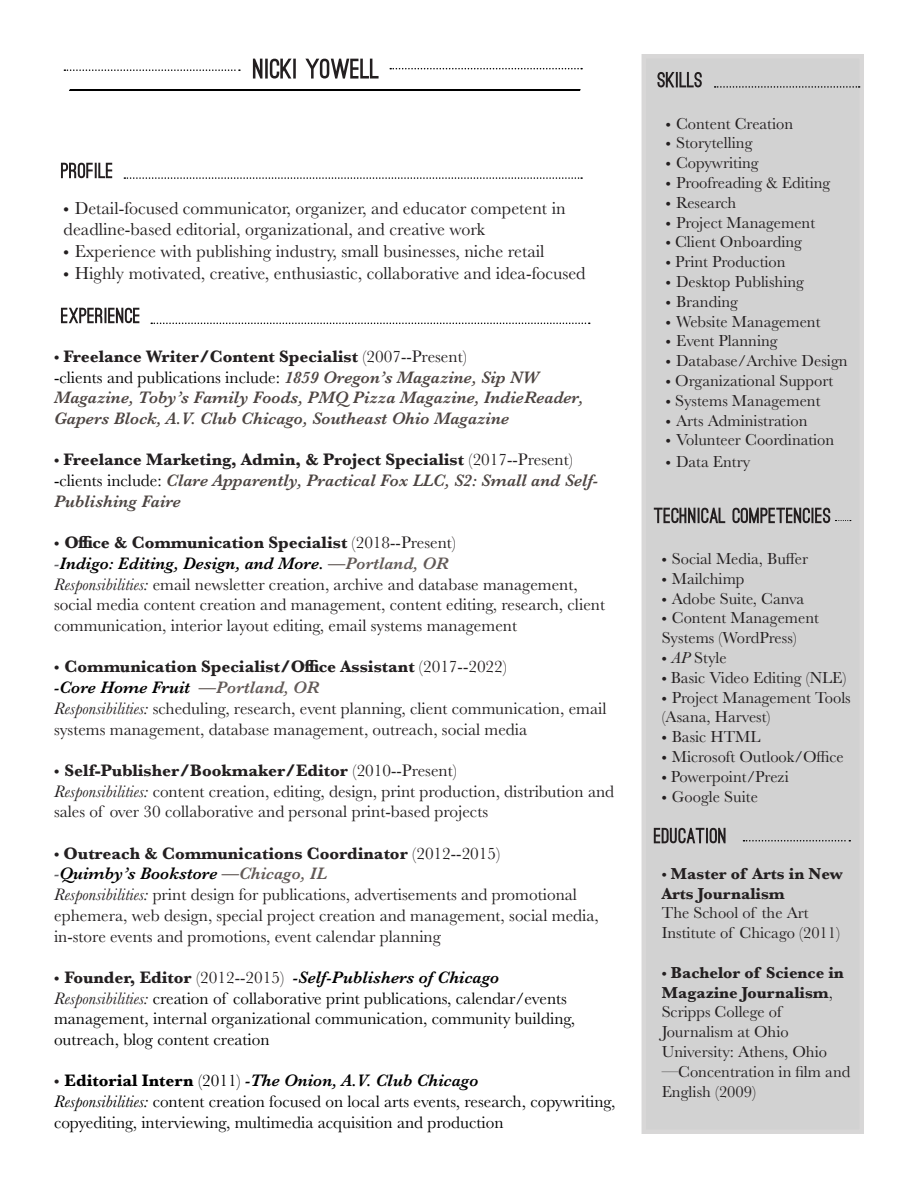
<style>
.page{position:relative;width:918px;height:1188px;background:#fff}
.page>*{position:absolute;margin:0;border:0;box-sizing:border-box;transform-origin:0 0}
.t1{font:18px/21.6px "Baskerville";color:#231f20}
.t2{font:17.25px/20.7px "Baskerville";color:#231f20}
.t3{font:17.25px/20.7px "Baskerville";color:#000}
.t4{font:700 17.25px "Baskerville";color:#231f20}
.t5{font:italic 600 17.25px/20.7px "Baskerville";color:#4d4542}
.t6{font:italic 600 17.25px "Baskerville";color:#000}
.t7{font:16.5px/19.8px "Baskerville";color:#231f20}
.t8{font:700 16.5px/19.8px "Baskerville";color:#231f20}
.s1{font-family:"MT Extra"}
.s2{font-family:"MT Extra";font-weight:400}
.s3{font-weight:400}
.s4{font-weight:400;font-style:normal;color:#000}
.s5{color:#636366}
.s6{color:#625a57}
.s7{font-style:italic}
.s8{font-family:"MT Extra";font-weight:400;font-style:normal;color:#231f20}
.s9{font-weight:700;font-style:normal;color:#231f20}
.s10{font-weight:400;font-style:normal;color:#231f20}
.s11{font-style:italic;color:#231f20}
.s12{font-weight:700;font-style:normal}
.s13{font-weight:400;font-style:normal}
</style>
<div class="page">
<div style="left:644px;top:56px;width:218px;height:1076px;background:#d2d2d2"></div>
<svg style="left:253px;top:59px;width:126px;height:20px"></svg>
<svg style="left:657px;top:72px;width:45px;height:15px"></svg>
<svg style="left:654px;top:828px;width:72px;height:15px"></svg>
<svg style="left:390px;top:68px;width:192px;height:1px"></svg>
<svg style="left:64px;top:69px;width:176px;height:2px"></svg>
<svg style="left:61px;top:163px;width:51px;height:15px"></svg>
<svg style="left:61px;top:308px;width:78px;height:15px"></svg>
<svg style="left:124px;top:177px;width:458px;height:2px"></svg>
<svg style="left:151px;top:323px;width:439px;height:1px"></svg>
<svg style="left:715px;top:86px;width:145px;height:2px"></svg>
<svg style="left:744px;top:840px;width:106px;height:2px"></svg>
<svg style="left:654px;top:508px;width:197px;height:15px"></svg>
<svg style="left:69px;top:89px;width:512px;height:2px"></svg>
<p class="t1" style="left:64px;top:197px;width:504px"><span class="s1">g</span> Detail-focused communicator, organizer, and educator competent in deadline-based editorial, organizational, and creative work</p>
<p class="t1" style="left:64px;top:241px;width:482px"><span class="s1">g</span> Experience with publishing industry, small businesses, niche retail</p>
<p class="t1" style="left:64px;top:262px;width:524px"><span class="s1">g</span> Highly motivated, creative, enthusiastic, collaborative and idea-focused</p>
<p class="t4" style="left:54px;top:344px;width:414px"><span class="s2">g</span> Freelance Writer/Content Specialist <span class="s3">(2007--Present)</span></p>
<p class="t5" style="left:54px;top:367px;width:531px"><span class="s4">-clients and publications include:</span> 1859 Oregon’s Magazine, Sip NW<br>Magazine, Toby’s Family Foods, PMQ Pizza Magazine, IndieReader,<br>Gapers Block, A.V. Club Chicago, Southeast Ohio Magazine</p>
<p class="t4" style="left:54px;top:448px;width:520px"><span class="s2">g</span> Freelance Marketing, Admin, &amp; Project Specialist <span class="s3">(2017--Present)</span></p>
<p class="t5" style="left:54px;top:470px;width:546px"><span class="s4">-clients include:</span> Clare Apparently, Practical Fox LLC, S2: Small and Self-<br>Publishing Faire</p>
<p class="t4" style="left:54px;top:531px;width:404px"><span class="s2">g</span> Office &amp; Communication Specialist <span class="s3">(2018--Present)</span></p>
<p class="t6" style="left:54px;top:552px;width:396px"><span class="s5">-</span>Indigo: Editing, Design, and More. <span class="s6">—Portland, OR</span></p>
<p class="t2" style="left:54px;top:574px;width:553px"><span class="s7">Responsibilities:</span> email newsletter creation, archive and database management, social media content creation and management, content editing, research, client communication, interior layout editing, email systems management</p>
<p class="t4" style="left:54px;top:655px;width:455px"><span class="s2">g</span> Communication Specialist/Office Assistant <span class="s3">(2017--2022)</span></p>
<p class="t6" style="left:54px;top:676px;width:267px">-Core Home Fruit <span class="s6">—Portland, OR</span></p>
<p class="t2" style="left:54px;top:698px;width:554px"><span class="s7">Responsibilities:</span> scheduling, research, event planning, client communication, email systems management, database management, outreach, social media</p>
<p class="t4" style="left:54px;top:758px;width:404px"><span class="s2">g</span> Self-Publisher/Bookmaker/Editor <span class="s3">(2010--Present)</span></p>
<p class="t2" style="left:54px;top:781px;width:562px"><span class="s7">Responsibilities:</span> content creation, editing, design, print production, distribution and sales of over 30 collaborative and personal print-based projects</p>
<p class="t4" style="left:54px;top:841px;width:448px"><span class="s2">g</span> Outreach &amp; Communications Coordinator <span class="s3">(2012--2015)</span></p>
<p class="t6" style="left:54px;top:862px;width:274px"><span class="s5">-</span>Quimby’s Bookstore <span class="s6">—Chicago, IL</span></p>
<p class="t2" style="left:54px;top:885px;width:546px"><span class="s7">Responsibilities:</span> print design for publications, advertisements and promotional ephemera, web design, special project creation and management, social media, in-store events and promotions, event calendar planning</p>
<p class="t6" style="left:54px;top:966px;width:447px"><span class="s8">g</span> <span class="s9">Founder, Editor</span> <span class="s10">(2012--2015)</span> -Self-Publishers of Chicago</p>
<p class="t3" style="left:54px;top:988px;width:523px"><span class="s11">Responsibilities:</span> creation of collaborative print publications, calendar/events management, internal organizational communication, community building, outreach, blog content creation</p>
<p class="t6" style="left:54px;top:1069px;width:426px"><span class="s8">g</span> <span class="s12">Editorial Intern</span> <span class="s13">(2011)</span> -The Onion, A.V. Club Chicago</p>
<p class="t3" style="left:54px;top:1092px;width:563px"><span class="s7">Responsibilities:</span> content creation focused on local arts events, research, copywriting, copyediting, interviewing, multimedia acquisition and production</p>
<p class="t7" style="left:666px;top:114px;width:129px"><span class="s1">g</span> Content Creation</p>
<p class="t7" style="left:666px;top:133px;width:88px"><span class="s1">g</span> Storytelling</p>
<p class="t7" style="left:666px;top:153px;width:94px"><span class="s1">g</span> Copywriting</p>
<p class="t7" style="left:666px;top:173px;width:166px"><span class="s1">g</span> Proofreading &amp; Editing</p>
<p class="t7" style="left:666px;top:193px;width:72px"><span class="s1">g</span> Research</p>
<p class="t7" style="left:666px;top:213px;width:151px"><span class="s1">g</span> Project Management</p>
<p class="t7" style="left:666px;top:232px;width:138px"><span class="s1">g</span> Client Onboarding</p>
<p class="t7" style="left:666px;top:252px;width:121px"><span class="s1">g</span> Print Production</p>
<p class="t7" style="left:666px;top:272px;width:140px"><span class="s1">g</span> Desktop Publishing</p>
<p class="t7" style="left:666px;top:292px;width:74px"><span class="s1">g</span> Branding</p>
<p class="t7" style="left:666px;top:312px;width:156px"><span class="s1">g</span> Website Management</p>
<p class="t7" style="left:666px;top:331px;width:113px"><span class="s1">g</span> Event Planning</p>
<p class="t7" style="left:666px;top:351px;width:183px"><span class="s1">g</span> Database/Archive Design</p>
<p class="t7" style="left:666px;top:371px;width:169px"><span class="s1">g</span> Organizational Support</p>
<p class="t7" style="left:666px;top:391px;width:156px"><span class="s1">g</span> Systems Management</p>
<p class="t7" style="left:666px;top:411px;width:143px"><span class="s1">g</span> Arts Administration</p>
<p class="t7" style="left:666px;top:430px;width:170px"><span class="s1">g</span> Volunteer Coordination</p>
<p class="t7" style="left:666px;top:452px;width:86px"><span class="s1">g</span> Data Entry</p>
<p class="t7" style="left:662px;top:549px;width:148px"><span class="s1">g</span> Social Media, Buffer</p>
<p class="t7" style="left:662px;top:569px;width:84px"><span class="s1">g</span> Mailchimp</p>
<p class="t7" style="left:662px;top:589px;width:144px"><span class="s1">g</span> Adobe Suite, Canva</p>
<p class="t7" style="left:662px;top:608px;width:159px"><span class="s1">g</span> Content Management<br>Systems (WordPress)</p>
<p class="t7" style="left:662px;top:648px;width:67px"><span class="s1">g</span> <span class="s7">AP</span> Style</p>
<p class="t7" style="left:662px;top:668px;width:186px"><span class="s1">g</span> Basic Video Editing (NLE)</p>
<p class="t7" style="left:662px;top:688px;width:191px"><span class="s1">g</span> Project Management Tools (Asana, Harvest)</p>
<p class="t7" style="left:662px;top:727px;width:100px"><span class="s1">g</span> Basic HTML</p>
<p class="t7" style="left:662px;top:747px;width:184px"><span class="s1">g</span> Microsoft Outlook/Office</p>
<p class="t7" style="left:662px;top:767px;width:129px"><span class="s1">g</span> Powerpoint/Prezi</p>
<p class="t7" style="left:662px;top:787px;width:98px"><span class="s1">g</span> Google Suite</p>
<p class="t8" style="left:662px;top:864px;width:183px"><span class="s2">g</span> Master of Arts in New<br>Arts Journalism</p>
<p class="t7" style="left:662px;top:903px;width:180px">The School of the Art<br>Institute of Chicago (2011)</p>
<p class="t8" style="left:662px;top:963px;width:184px"><span class="s2">g</span> Bachelor of Science in<br>Magazine Journalism<span class="s3">,</span></p>
<p class="t7" style="left:662px;top:1002px;width:190px">Scripps College of<br>Journalism at Ohio<br>University: Athens, Ohio —Concentration in film and<br>English (2009)</p>
</div>
